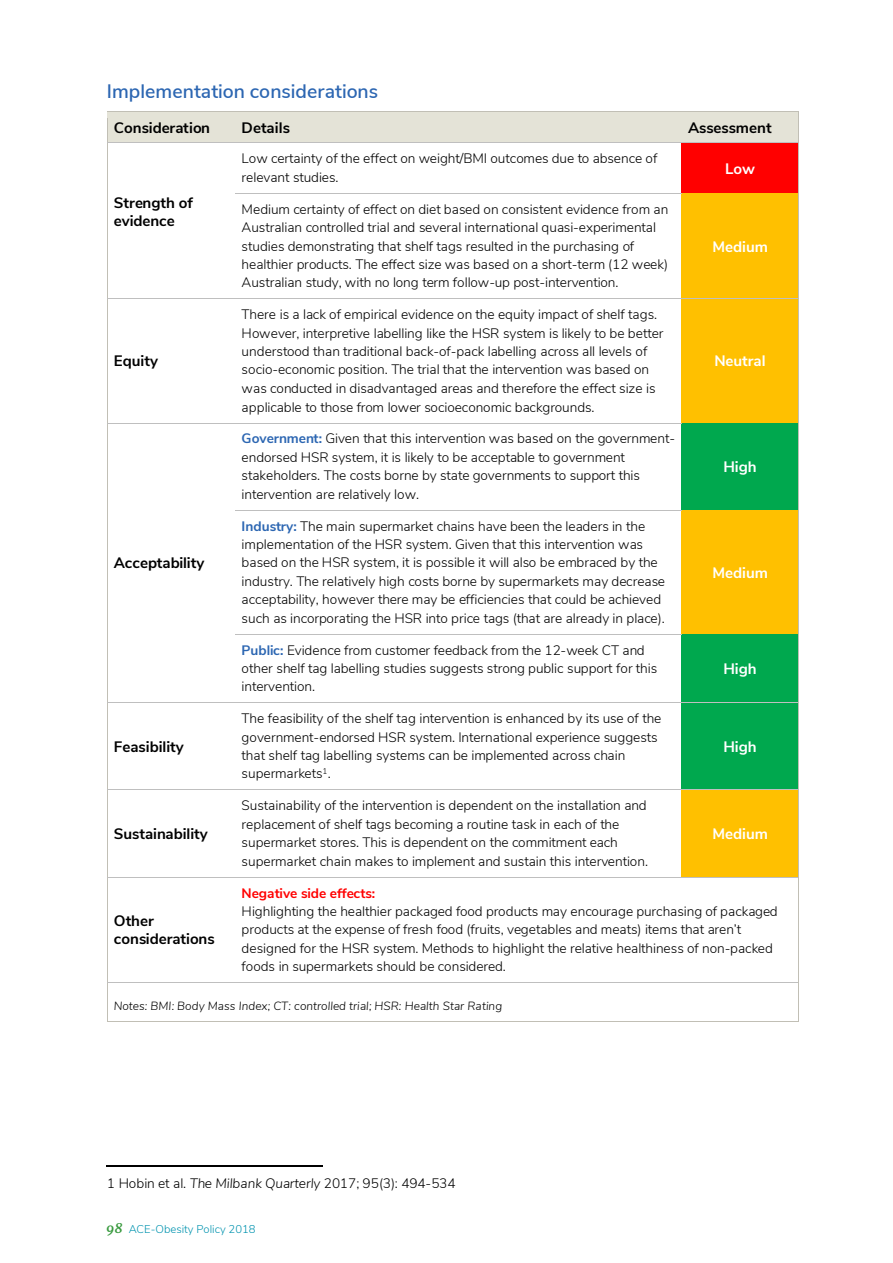
<style>
.page{position:relative;width:893px;height:1263px;background:#fff}
.page>*{position:absolute;margin:0;border:0;box-sizing:border-box;transform-origin:0 0}
.t1{font:600 19.5px "Nunito Sans";color:#2c66b2}
.t2{font:700 15.15px/18px "Nunito Sans";letter-spacing:-.005em;color:#000}
.t3{font:700 15.15px "Nunito Sans";letter-spacing:-.005em;color:#fff}
.t4{font:300 13.65px/18.3px "Nunito Sans";letter-spacing:-.005em;color:#000}
.t5{font:italic 300 11.85px "Nunito Sans";letter-spacing:.005em;color:#000}
.t6{font:300 11.25px "Nunito Sans";color:#0093af}
.s1{font-weight:700;color:#2c66b2}
.s2{font-weight:700;color:#f00}
.s3{font-style:italic}
.s4{font-family:"Merriweather";font-weight:700;font-style:italic;font-size:13.5px;color:#399a3f}
</style>
<div class="page">
<div style="left:108px;top:112px;width:127px;height:31px;background:#e4e3d7"></div>
<div style="left:242px;top:118px;width:433px;height:18px;background:#e4e3d7"></div>
<div style="left:682px;top:112px;width:116px;height:31px;background:#e4e3d7"></div>
<hr style="left:108px;top:111px;width:127px;height:1px;background:#c1bfb5">
<hr style="left:235px;top:111px;width:447px;height:1px;background:#c1bfb5">
<div style="left:235px;top:112px;width:447px;height:6px;background:#e4e3d7"></div>
<hr style="left:682px;top:111px;width:116px;height:1px;background:#c1bfb5">
<div style="left:235px;top:136px;width:447px;height:7px;background:#e4e3d7"></div>
<div style="left:682px;top:143px;width:116px;height:50px;background:#f00"></div>
<svg style="left:107px;top:111px;width:1px;height:39px"></svg>
<hr style="left:108px;top:143px;width:127px;height:1px;background:#bfbfbf">
<hr style="left:235px;top:143px;width:447px;height:1px;background:#bfbfbf">
<svg style="left:798px;top:111px;width:1px;height:39px"></svg>
<hr style="left:107px;top:150px;width:1px;height:43px;background:#c1bfb5">
<hr style="left:798px;top:150px;width:1px;height:43px;background:#c1bfb5">
<div style="left:682px;top:194px;width:116px;height:104px;background:#ffc000"></div>
<hr style="left:235px;top:193px;width:447px;height:1px;background:#bfbfbf">
<hr style="left:682px;top:193px;width:116px;height:1px;background:#bfbfbf">
<hr style="left:107px;top:200px;width:1px;height:98px;background:#c1bfb5">
<hr style="left:798px;top:200px;width:1px;height:98px;background:#c1bfb5">
<div style="left:682px;top:299px;width:116px;height:124px;background:#ffc000"></div>
<hr style="left:108px;top:298px;width:127px;height:1px;background:#bfbfbf">
<hr style="left:235px;top:298px;width:447px;height:1px;background:#bfbfbf">
<hr style="left:682px;top:298px;width:116px;height:1px;background:#bfbfbf">
<hr style="left:107px;top:306px;width:1px;height:117px;background:#c1bfb5">
<hr style="left:798px;top:306px;width:1px;height:117px;background:#c1bfb5">
<div style="left:682px;top:423px;width:116px;height:87px;background:#00a84e"></div>
<hr style="left:108px;top:423px;width:127px;height:1px;background:#bfbfbf">
<hr style="left:235px;top:423px;width:447px;height:1px;background:#bfbfbf">
<hr style="left:107px;top:430px;width:1px;height:80px;background:#c1bfb5">
<hr style="left:798px;top:430px;width:1px;height:80px;background:#c1bfb5">
<div style="left:682px;top:510px;width:116px;height:124px;background:#ffc000"></div>
<hr style="left:235px;top:510px;width:447px;height:1px;background:#bfbfbf">
<hr style="left:107px;top:517px;width:1px;height:117px;background:#c1bfb5">
<hr style="left:798px;top:517px;width:1px;height:117px;background:#c1bfb5">
<div style="left:682px;top:634px;width:116px;height:68px;background:#00a84e"></div>
<hr style="left:235px;top:634px;width:447px;height:1px;background:#bfbfbf">
<hr style="left:107px;top:641px;width:1px;height:61px;background:#c1bfb5">
<hr style="left:798px;top:641px;width:1px;height:61px;background:#c1bfb5">
<div style="left:682px;top:703px;width:116px;height:86px;background:#00a84e"></div>
<hr style="left:108px;top:702px;width:127px;height:1px;background:#bfbfbf">
<hr style="left:235px;top:702px;width:447px;height:1px;background:#bfbfbf">
<hr style="left:682px;top:702px;width:116px;height:1px;background:#bfbfbf">
<hr style="left:107px;top:710px;width:1px;height:79px;background:#c1bfb5">
<hr style="left:798px;top:710px;width:1px;height:79px;background:#c1bfb5">
<div style="left:682px;top:790px;width:116px;height:87px;background:#ffc000"></div>
<hr style="left:108px;top:789px;width:127px;height:1px;background:#bfbfbf">
<hr style="left:235px;top:789px;width:447px;height:1px;background:#bfbfbf">
<hr style="left:682px;top:789px;width:116px;height:1px;background:#bfbfbf">
<hr style="left:107px;top:797px;width:1px;height:80px;background:#c1bfb5">
<hr style="left:798px;top:797px;width:1px;height:80px;background:#c1bfb5">
<hr style="left:108px;top:877px;width:127px;height:1px;background:#bfbfbf">
<hr style="left:235px;top:877px;width:447px;height:1px;background:#bfbfbf">
<hr style="left:682px;top:877px;width:116px;height:1px;background:#bfbfbf">
<hr style="left:107px;top:884px;width:1px;height:98px;background:#c1bfb5">
<hr style="left:798px;top:884px;width:1px;height:98px;background:#c1bfb5">
<hr style="left:108px;top:982px;width:127px;height:1px;background:#bfbfbf">
<hr style="left:235px;top:982px;width:563px;height:1px;background:#bfbfbf">
<hr style="left:107px;top:990px;width:1px;height:31px;background:#c1bfb5">
<hr style="left:108px;top:1021px;width:690px;height:1px;background:#c1bfb5">
<hr style="left:798px;top:990px;width:1px;height:31px;background:#c1bfb5">
<hr style="left:107px;top:1165px;width:216px;height:1px;background:#000">
<p class="t1" style="left:107px;top:77px;width:273px">Implementation considerations</p>
<p class="t2" style="left:114px;top:117px;width:98px">Consideration</p>
<p class="t2" style="left:242px;top:117px;width:50px">Details</p>
<p class="t2" style="left:688px;top:117px;width:85px">Assessment</p>
<p class="t2" style="left:114px;top:193px;width:81px">Strength of evidence</p>
<p class="t2" style="left:114px;top:351px;width:46px">Equity</p>
<p class="t2" style="left:114px;top:553px;width:92px">Acceptability</p>
<p class="t2" style="left:114px;top:737px;width:71px">Feasibility</p>
<p class="t2" style="left:114px;top:824px;width:95px">Sustainability</p>
<p class="t4" style="left:242px;top:149px;width:417px">Low certainty of the effect on weight/BMI outcomes due to absence of relevant studies.</p>
<p class="t3" style="left:725px;top:157px;width:31px">Low</p>
<p class="t4" style="left:242px;top:199px;width:428px">Medium certainty of effect on diet based on consistent evidence from an Australian controlled trial and several international quasi-experimental studies demonstrating that shelf tags resulted in the purchasing of healthier products. The effect size was based on a short-term (12 week)<br>Australian study, with no long term follow-up post-intervention.</p>
<p class="t3" style="left:712px;top:235px;width:57px">Medium</p>
<p class="t4" style="left:242px;top:305px;width:423px">There is a lack of empirical evidence on the equity impact of shelf tags.<br>However, interpretive labelling like the HSR system is likely to be better understood than traditional back-of-pack labelling across all levels of socio-economic position. The trial that the intervention was based on was conducted in disadvantaged areas and therefore the effect size is applicable to those from lower socioeconomic backgrounds.</p>
<p class="t4" style="left:242px;top:428px;width:435px"><span class="s1">Government:</span> Given that this intervention was based on the government&shy;endorsed HSR system, it is likely to be acceptable to government stakeholders. The costs borne by state governments to support this intervention are relatively low.</p>
<p class="t4" style="left:242px;top:516px;width:425px"><span class="s1">Industry:</span> The main supermarket chains have been the leaders in the implementation of the HSR system. Given that this intervention was based on the HSR system, it is possible it will also be embraced by the industry. The relatively high costs borne by supermarkets may decrease acceptability, however there may be efficiencies that could be achieved such as incorporating the HSR into price tags (that are already in place).</p>
<p class="t4" style="left:242px;top:640px;width:417px"><span class="s1">Public:</span> Evidence from customer feedback from the 12-week CT and other shelf tag labelling studies suggests strong public support for this intervention.</p>
<p class="t4" style="left:242px;top:709px;width:421px">The feasibility of the shelf tag intervention is enhanced by its use of the government-endorsed HSR system. International experience suggests that shelf tag labelling systems can be implemented across chain supermarkets<sup>1</sup>.</p>
<p class="t4" style="left:242px;top:796px;width:408px">Sustainability of the intervention is dependent on the installation and replacement of shelf tags becoming a routine task in each of the supermarket stores. This is dependent on the commitment each supermarket chain makes to implement and sustain this intervention.</p>
<p class="t3" style="left:714px;top:350px;width:53px">Neutral</p>
<p class="t3" style="left:723px;top:456px;width:35px">High</p>
<p class="t3" style="left:712px;top:561px;width:57px">Medium</p>
<p class="t3" style="left:723px;top:658px;width:35px">High</p>
<p class="t3" style="left:723px;top:735px;width:35px">High</p>
<p class="t3" style="left:712px;top:822px;width:57px">Medium</p>
<p class="t4" style="left:242px;top:883px;width:538px"><span class="s2">Negative side effects:<br></span>Highlighting the healthier packaged food products may encourage purchasing of packaged products at the expense of fresh food (fruits, vegetables and meats) items that aren’t designed for the HSR system. Methods to highlight the relative healthiness of non-packed foods in supermarkets should be considered.</p>
<p class="t5" style="left:114px;top:997px;width:390px">Notes: BMI: Body Mass Index; CT: controlled trial; HSR: Health Star Rating</p>
<p class="t2" style="left:114px;top:911px;width:102px">Other considerations</p>
<p class="t4" style="left:107px;top:1173px;width:350px">1 Hobin et al. <span class="s3">The Milbank Quarterly</span> 2017; 95(3): 494-534</p>
<p class="t6" style="left:106px;top:1221px;width:151px"><span class="s4">98</span> ACE-Obesity Policy 2018</p>
</div>
